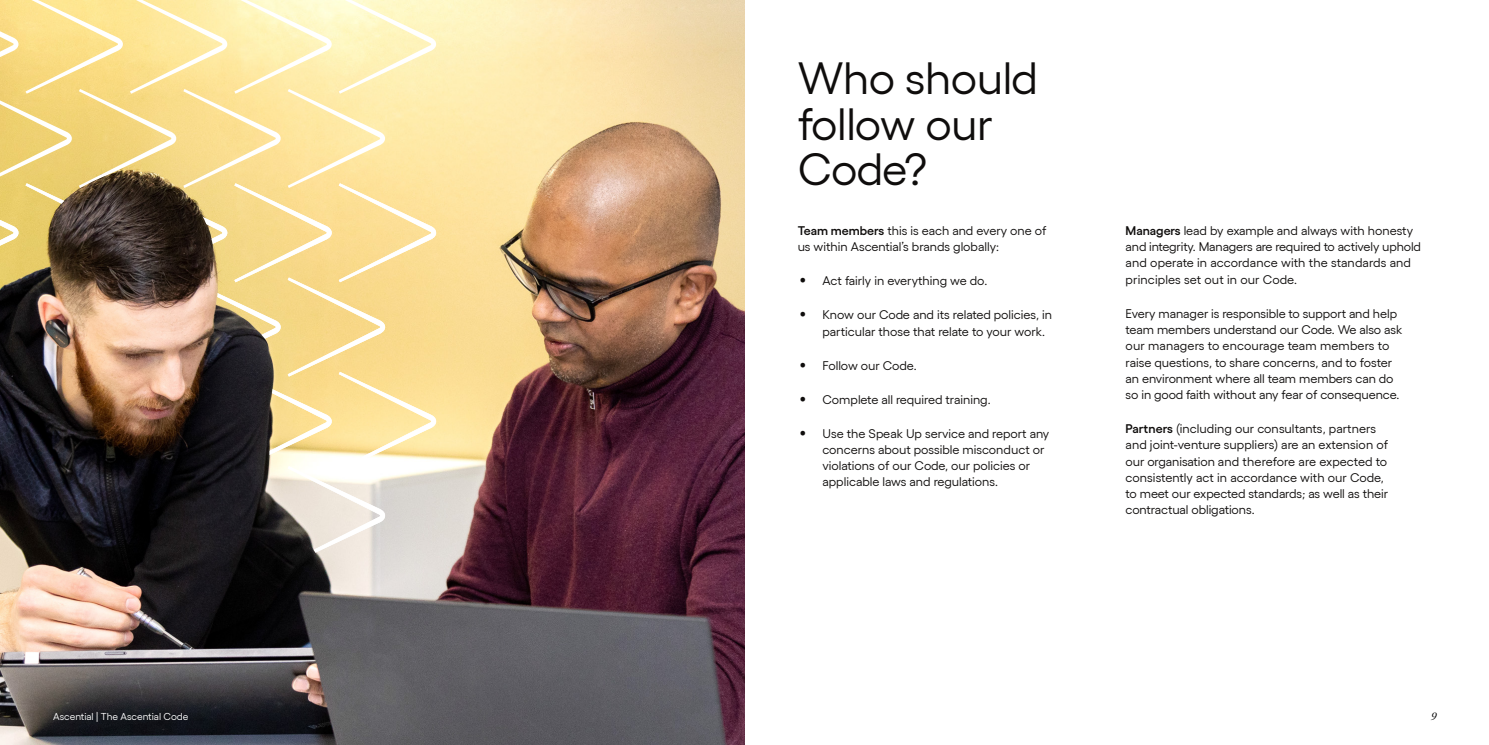
<style>
.page{position:relative;width:1489px;height:745px;background:#fff}
.page>*{position:absolute;margin:0;border:0;box-sizing:border-box;transform-origin:0 0}
.t1{font:45px/45px "Yellix";letter-spacing:-.01em;color:#0f0d0c}
.t2{font:12.5px/16.2px "Yellix";letter-spacing:-.005em;color:#0f0d0c}
.t3{font:10px "Yellix";color:#fff}
.t4{font:italic 10px "Rando Ascential";color:#000}
.s1{font-weight:600}
.s2{font-size:20px}
</style>
<div class="page">
<img style="left:0;top:0;width:744px;height:744px">
<svg style="left:0;top:0;width:438px;height:564px;background:#f9e4a5"></svg>
<img style="left:0;top:171px;width:316px;height:440px">
<h1 class="t1" style="left:797px;top:52px;width:242px">Who should follow our<br>Code?</h1>
<p class="t2" style="left:797px;top:221px;width:250px"><span class="s1">Team members</span> this is each and every one of us within Ascential’s brands globally:</p>
<p class="t2" style="left:800px;top:271px;width:189px"><span class="s2">•</span> Act fairly in everything we do.</p>
<p class="t2" style="left:822px;top:305px;width:231px;text-indent:-22px"><span class="s2">•</span> Know our Code and its related policies, in particular those that relate to your work.</p>
<p class="t2" style="left:800px;top:355px;width:118px"><span class="s2">•</span> Follow our Code.</p>
<p class="t2" style="left:800px;top:389px;width:192px"><span class="s2">•</span> Complete all required training.</p>
<p class="t2" style="left:822px;top:423px;width:228px;text-indent:-22px"><span class="s2">•</span> Use the Speak Up service and report any concerns about possible misconduct or violations of our Code, our policies or applicable laws and regulations.</p>
<p class="t2" style="left:1125px;top:221px;width:297px"><span class="s1">Managers</span> lead by example and always with honesty and integrity. Managers are required to actively uphold and operate in accordance with the standards and principles set out in our Code.</p>
<p class="t2" style="left:1125px;top:304px;width:278px">Every manager is responsible to support and help team members understand our Code. We also ask our managers to encourage team members to raise questions, to share concerns, and to foster an environment where all team members can do so in good faith without any fear of consequence.</p>
<p class="t2" style="left:1125px;top:419px;width:264px"><span class="s1">Partners</span> (including our consultants, partners and joint-venture suppliers) are an extension of our organisation and therefore are expected to consistently act in accordance with our Code, to meet our expected standards; as well as their contractual obligations.</p>
<p class="t3" style="left:53px;top:708px;width:137px">Ascential | The Ascential Code</p>
<p class="t4" style="left:1430px;top:708px;width:7px">9</p>
</div>
